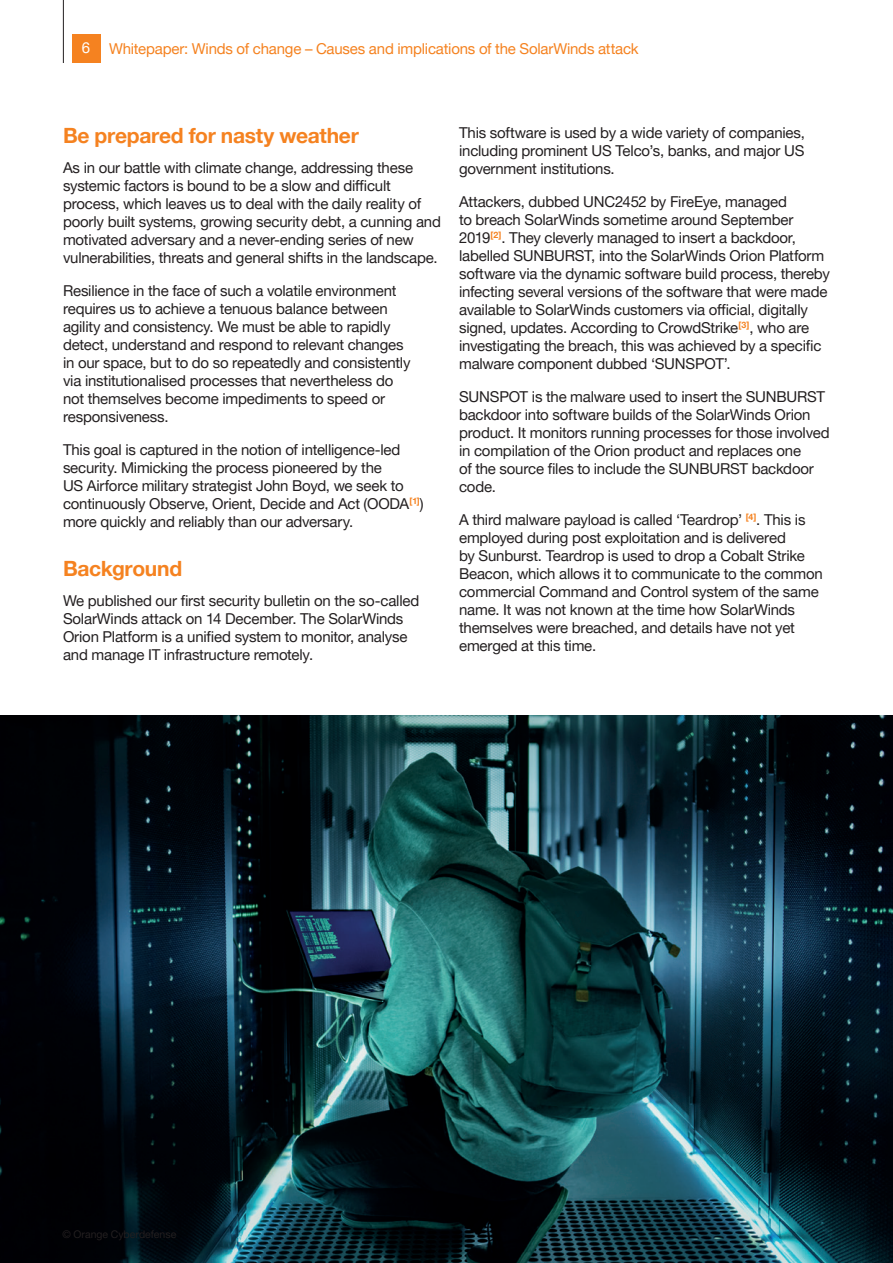
<style>
.page{position:relative;width:893px;height:1263px;background:#fff}
.page>*{position:absolute;margin:0;border:0;box-sizing:border-box;transform-origin:0 0}
.H2_report{font:700 21px "Helvetica Neue";letter-spacing:-.015em;color:#f58220}
.Body_Copy{font:15px/18px "Helvetica Neue";letter-spacing:-.015em;color:#231f20}
.t1{font:15px "Helvetica Neue";letter-spacing:-.015em;color:#f58220}
.t2{font:15px "Helvetica Neue";color:#fff}
.t3{font:10.5px "Helvetica Neue";color:#231f20}
</style>
<div class="page">
<img style="left:0;top:716px;width:893px;height:547px">
<div style="left:72px;top:34px;width:29px;height:29px;background:#f58220"></div>
<hr style="left:63px;top:0;width:1px;height:63px;background:#231f20">
<p class="t2" style="left:82px;top:38px;width:10px">6</p>
<p class="t1" style="left:109px;top:39px;width:531px">Whitepaper: Winds of change – Causes and implications of the SolarWinds attack</p>
<p class="H2_report" style="left:63px;top:122px;width:297px">Be prepared for nasty weather</p>
<p class="Body_Copy" style="left:63px;top:158px;width:379px">As in our battle with climate change, addressing these systemic factors is bound to be a slow and difficult process, which leaves us to deal with the daily reality of poorly built systems, growing security debt, a cunning and motivated adversary and a never-ending series of new vulnerabilities, threats and general shifts in the landscape.</p>
<p class="Body_Copy" style="left:63px;top:281px;width:349px">Resilience in the face of such a volatile environment requires us to achieve a tenuous balance between agility and consistency. We must be able to rapidly detect, understand and respond to relevant changes in our space, but to do so repeatedly and consistently via institutionalised processes that nevertheless do not themselves become impediments to speed or responsiveness.</p>
<p class="Body_Copy" style="left:63px;top:440px;width:362px">This goal is captured in the notion of intelligence-led security. Mimicking the process pioneered by the<br>US Airforce military strategist John Boyd, we seek to continuously Observe, Orient, Decide and Act (OODA<sup>[1]</sup>) more quickly and reliably than our adversary.</p>
<p class="H2_report" style="left:63px;top:555px;width:121px">Background</p>
<p class="Body_Copy" style="left:63px;top:591px;width:358px">We published our first security bulletin on the so-called SolarWinds attack on 14 December. The SolarWinds Orion Platform is a unified system to monitor, analyse and manage IT infrastructure remotely.</p>
<p class="Body_Copy" style="left:459px;top:124px;width:347px;text-align:justify">This software is used by a wide variety of companies, including prominent US Telco’s, banks, and major US government institutions.</p>
<p class="Body_Copy" style="left:459px;top:193px;width:372px">Attackers, dubbed UNC2452 by FireEye, managed<br>to breach SolarWinds sometime around September 2019<sup>[2]</sup>. They cleverly managed to insert a backdoor, labelled SUNBURST, into the SolarWinds Orion Platform software via the dynamic software build process, thereby infecting several versions of the software that were made available to SolarWinds customers via official, digitally signed, updates. According to CrowdStrike<sup>[3]</sup>, who are investigating the breach, this was achieved by a specific malware component dubbed ‘SUNSPOT’.</p>
<p class="Body_Copy" style="left:459px;top:388px;width:372px">SUNSPOT is the malware used to insert the SUNBURST backdoor into software builds of the SolarWinds Orion product. It monitors running processes for those involved in compilation of the Orion product and replaces one<br>of the source files to include the SUNBURST backdoor code.</p>
<p class="Body_Copy" style="left:459px;top:511px;width:365px">A third malware payload is called ‘Teardrop’ <sup>[4]</sup>. This is employed during post exploitation and is delivered<br>by Sunburst. Teardrop is used to drop a Cobalt Strike Beacon, which allows it to communicate to the common commercial Command and Control system of the same name. It was not known at the time how SolarWinds themselves were breached, and details have not yet emerged at this time.</p>
<p class="t3" style="left:63px;top:1228px;width:115px">© Orange Cyberdefense</p>
</div>
